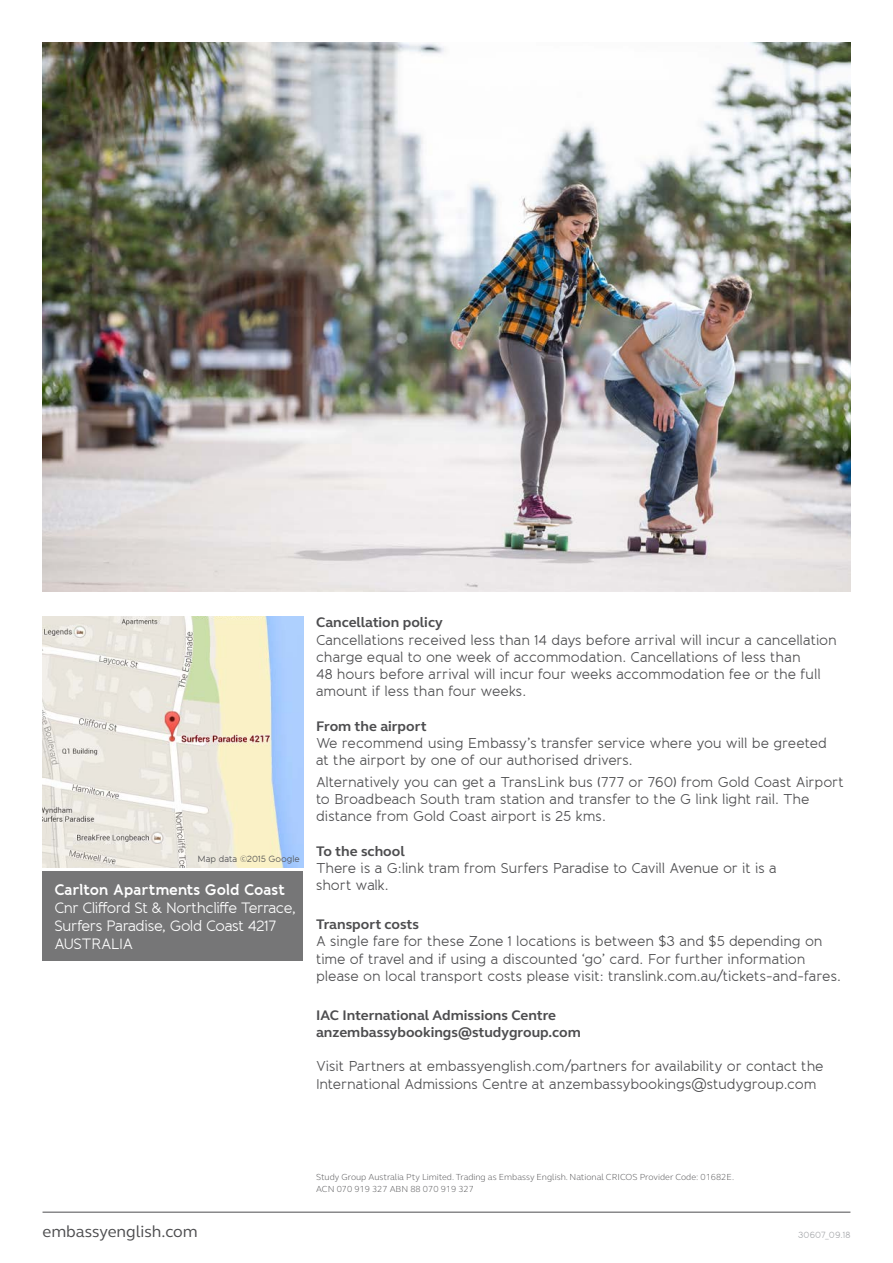
<style>
.page{position:relative;width:893px;height:1263px;background:#fff}
.page>*{position:absolute;margin:0;border:0;box-sizing:border-box;transform-origin:0 0}
.t1{font:16.5px "FS Elliot";color:#4d4d4f}
.t2{font:15px/18px "Banda";letter-spacing:-.035em;color:#fff}
.t3{font:700 15px "Banda";letter-spacing:-.015em;color:#fff}
.t4{font:14.25px/17.2px "Banda";letter-spacing:-.01em;color:#4d4d4f}
.t5{font:700 14.25px/17.2px "FS Elliot";color:#4d4d4f}
.t6{font:300 9px/12px "FS Elliot";color:#4d4d4f}
.t7{font:9px "Banda";color:#4d4d4f}
.t8{font:9px "Banda";letter-spacing:.005em;color:#a7a9ac}
</style>
<div class="page">
<img style="left:43px;top:43px;width:807px;height:548px">
<img style="left:43px;top:617px;width:260px;height:250px">
<div style="left:43px;top:872px;width:260px;height:89px;background:#767677"></div>
<hr style="left:43px;top:1212px;width:807px;height:1px;background:#4d4d4f">
<p class="t7" style="left:198px;top:854px;width:104px">Map data ©2015 Google</p>
<p class="t3" style="left:54px;top:880px;width:232px">Carlton Apartments Gold Coast</p>
<p class="t2" style="left:54px;top:898px;width:243px">Cnr Clifford St &amp; Northcliffe Terrace,<br>Surfers Paradise, Gold Coast 4217<br>AUSTRALIA</p>
<p class="t5" style="left:316px;top:614px;width:128px">Cancellation policy</p>
<p class="t4" style="left:316px;top:631px;width:522px">Cancellations received less than 14 days before arrival will incur a cancellation charge equal to one week of accommodation. Cancellations of less than<br>48 hours before arrival will incur four weeks accommodation fee or the full amount if less than four weeks.</p>
<p class="t5" style="left:316px;top:717px;width:112px">From the airport</p>
<p class="t4" style="left:316px;top:734px;width:512px">We recommend using Embassy’s transfer service where you will be greeted at the airport by one of our authorised drivers.</p>
<p class="t4" style="left:316px;top:773px;width:529px">Alternatively you can get a TransLink bus (777 or 760) from Gold Coast Airport to Broadbeach South tram station and transfer to the G link light rail. The distance from Gold Coast airport is 25 kms.</p>
<p class="t5" style="left:316px;top:842px;width:90px">To the school</p>
<p class="t4" style="left:316px;top:859px;width:462px">There is a G:link tram from Surfers Paradise to Cavill Avenue or it is a short walk.</p>
<p class="t5" style="left:316px;top:915px;width:104px">Transport costs</p>
<p class="t4" style="left:316px;top:933px;width:526px">A single fare for these Zone 1 locations is between $3 and $5 depending on time of travel and if using a discounted ‘go’ card. For further information please on local transport costs please visit: translink.com.au/tickets-and-fares.</p>
<p class="t5" style="left:316px;top:1006px;width:266px">IAC International Admissions Centre anzembassybookings@studygroup.com</p>
<p class="t4" style="left:316px;top:1058px;width:509px">Visit Partners at embassyenglish.com/partners for availability or contact the<br>International Admissions Centre at anzembassybookings@studygroup.com</p>
<p class="t1" style="left:43px;top:1220px;width:157px">embassyenglish.com</p>
<p class="t6" style="left:316px;top:1171px;width:419px">Study Group Australia Pty Limited. Trading as Embassy English. National CRICOS Provider Code: 01682E.<br>ACN 070 919 327 ABN 88 070 919 327</p>
<p class="t8" style="left:798px;top:1229px;width:54px">30607_09.18</p>
</div>
